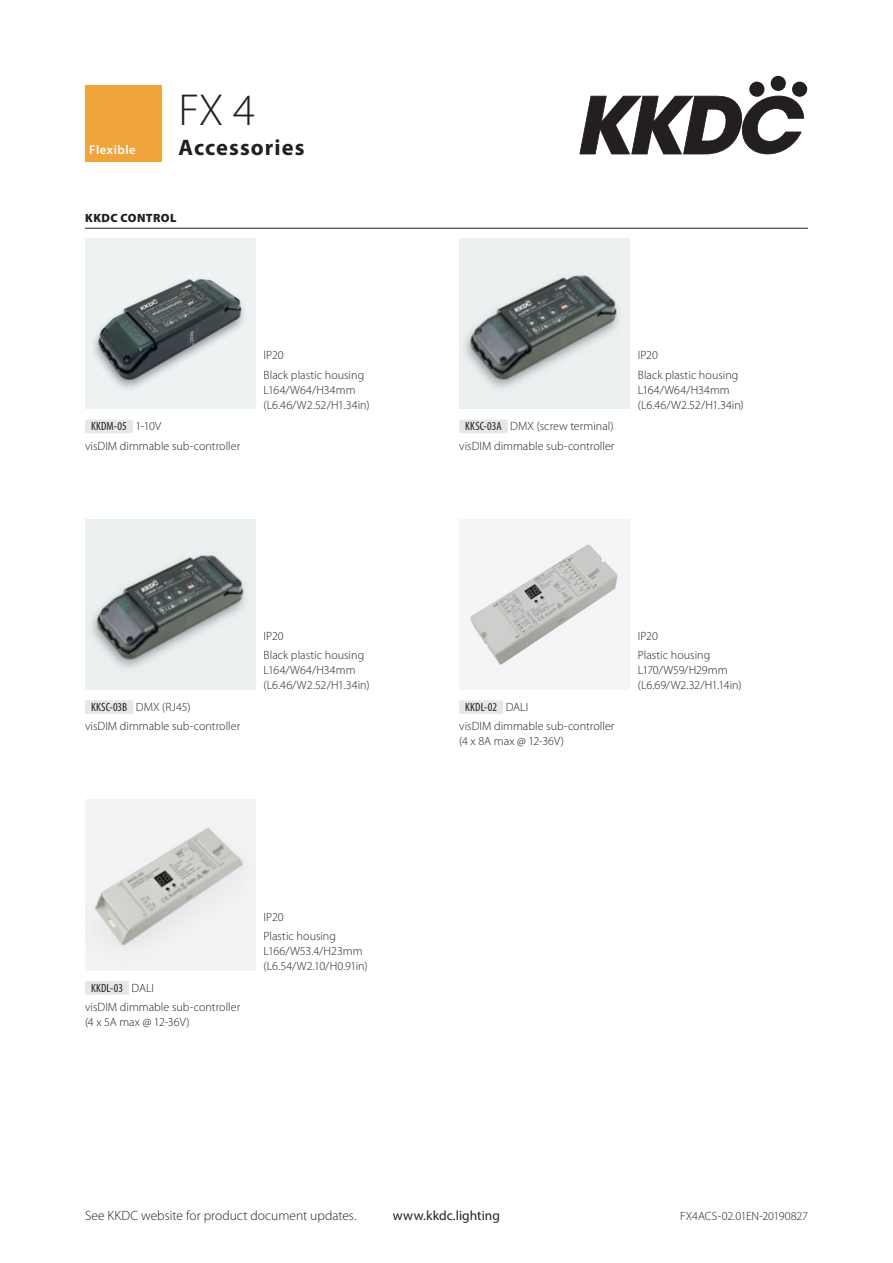
<style>
.page{position:relative;width:893px;height:1263px;background:#fff}
.page>*{position:absolute;margin:0;border:0;box-sizing:border-box;transform-origin:0 0}
.t1{font:300 45px "Myriad Pro";color:#231f20}
.t2{font:700 22.5px "Myriad Pro";letter-spacing:.045em;color:#231f20}
.t3{font:300 13.5px "Myriad Pro";color:#231f20}
.t4{font:13.5px "Myriad Pro";letter-spacing:.005em;color:#231f20}
.t5{font:600 12.75px "Myriad Pro";letter-spacing:.04em;color:#fff}
.body{font:300 12px/15px "Myriad Pro";letter-spacing:.005em;color:#231f20}
.accessories{font:300 12px/15px "Myriad Pro";color:#231f20}
.Product_code{font:300 12px "Myriad Pro";letter-spacing:.005em;color:#231f20}
.Product_code-2{font:condensed 12px "Myriad Pro";letter-spacing:.01em;color:#231f20}
.body-2{font:300 12px "Myriad Pro";letter-spacing:-.015em;color:#231f20}
.Section_heading_othe{font:900 12px "Myriad Pro";letter-spacing:.035em;color:#231f20}
.s1{font-weight:300;font-stretch:normal}
.s2{font-weight:400;font-stretch:condensed}
</style>
<div class="page">
<svg style="left:579px;top:96px;width:225px;height:58px"></svg>
<svg style="left:749px;top:81px;width:16px;height:16px"></svg>
<div style="left:770px;top:76px;width:16px;height:15px;background:#231f20;border-radius:50%"></div>
<div style="left:792px;top:81px;width:15px;height:16px;background:#231f20;border-radius:50%"></div>
<div style="left:85px;top:85px;width:77px;height:77px;background:#f1a43b"></div>
<hr style="left:85px;top:228px;width:723px;height:1px;background:#231f20">
<img style="left:85px;top:239px;width:170px;height:170px">
<img style="left:459px;top:239px;width:170px;height:170px">
<div style="left:85px;top:420px;width:48px;height:13px;background:#e6e7e9"></div>
<div style="left:459px;top:420px;width:49px;height:13px;background:#e6e7e9"></div>
<img style="left:85px;top:519px;width:170px;height:170px">
<img style="left:459px;top:519px;width:170px;height:170px">
<div style="left:85px;top:700px;width:48px;height:14px;background:#e6e7e9"></div>
<div style="left:459px;top:700px;width:44px;height:14px;background:#e6e7e9"></div>
<img style="left:85px;top:800px;width:170px;height:170px">
<div style="left:85px;top:981px;width:44px;height:13px;background:#e6e7e9"></div>
<h1 class="t1" style="left:179px;top:83px;width:78px">FX 4</h1>
<p class="t5" style="left:89px;top:142px;width:48px">Flexible</p>
<h2 class="t2" style="left:179px;top:133px;width:127px">Accessories</h2>
<p class="Section_heading_othe" style="left:85px;top:210px;width:93px">KKDC CONTROL</p>
<p class="Product_code-2" style="left:91px;top:419px;width:72px">KKDM-05 <span class="s1">1-10V</span></p>
<p class="body" style="left:85px;top:438px;width:157px">visDIM dimmable sub-controller</p>
<p class="body" style="left:264px;top:348px;width:22px">IP20</p>
<p class="body" style="left:264px;top:367px;width:107px">Black plastic housing<br>L164/W64/H34mm (L6.46/W2.52/H1.34in)</p>
<p class="Product_code" style="left:91px;top:700px;width:101px"><span class="s2">KKSC-03B</span> DMX (RJ45)</p>
<p class="body" style="left:85px;top:719px;width:157px">visDIM dimmable sub-controller</p>
<p class="body" style="left:264px;top:628px;width:22px">IP20</p>
<p class="body" style="left:264px;top:648px;width:107px">Black plastic housing<br>L164/W64/H34mm (L6.46/W2.52/H1.34in)</p>
<p class="Product_code-2" style="left:91px;top:980px;width:65px">KKDL-03 <span class="s1">DALI</span></p>
<p class="body" style="left:85px;top:999px;width:157px">visDIM dimmable sub‑controller (4 x 5A max @ 12-36V)</p>
<p class="accessories" style="left:264px;top:909px;width:22px">IP20</p>
<p class="accessories" style="left:264px;top:928px;width:106px">Plastic housing<br>L166/W53.4/H23mm (L6.54/W2.10/H0.91in)</p>
<p class="Product_code" style="left:465px;top:419px;width:150px"><span class="s2">KKSC-03A</span> DMX (screw terminal)</p>
<p class="body" style="left:459px;top:438px;width:157px">visDIM dimmable sub-controller</p>
<p class="body" style="left:638px;top:348px;width:22px">IP20</p>
<p class="body" style="left:638px;top:367px;width:107px">Black plastic housing<br>L164/W64/H34mm (L6.46/W2.52/H1.34in)</p>
<p class="Product_code-2" style="left:465px;top:700px;width:65px">KKDL-02 <span class="s1">DALI</span></p>
<p class="body" style="left:459px;top:719px;width:157px">visDIM dimmable sub‑controller (4 x 8A max @ 12-36V)</p>
<p class="body" style="left:638px;top:628px;width:22px">IP20</p>
<p class="body" style="left:638px;top:648px;width:105px">Plastic housing<br>L170/W59/H29mm (L6.69/W2.32/H1.14in)</p>
<p class="t3" style="left:85px;top:1208px;width:273px">See KKDC website for product document updates.</p>
<p class="t4" style="left:393px;top:1207px;width:109px">www.kkdc.lighting</p>
<p class="body-2" style="left:680px;top:1209px;width:129px">FX4ACS-02.01EN-20190827</p>
</div>
